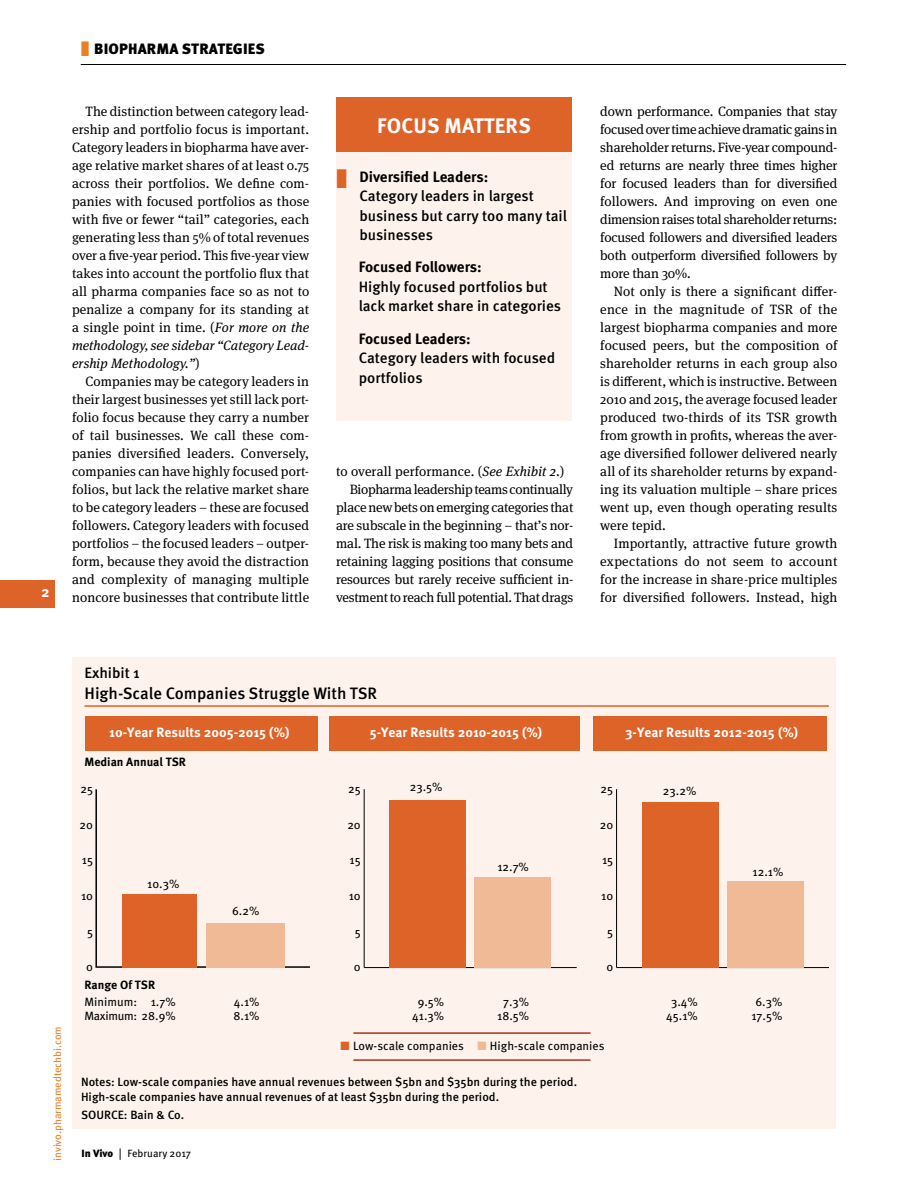
<style>
.page{position:relative;width:918px;height:1188px;background:#fff}
.page>*{position:absolute;margin:0;border:0;box-sizing:border-box;transform-origin:0 0}
.t1{font:700 21px "Meta OT";letter-spacing:.01em;color:#fff}
.t2{font:500 16.5px "Meta OT";color:#000}
.t3{font:500 15px/19.5px "Meta OT";color:#000}
.t4{font:700 15px "Meta OT";letter-spacing:-.005em;color:#000}
.t5{font:900 15px "Meta OT";letter-spacing:.01em;color:#000}
.t6{font:700 15px "Meta OT";color:#fff}
.t7{font:13.5px/18px "Meta Serif OT";letter-spacing:-.01em;color:#000;text-align:justify}
.t8{font:700 13.5px "Meta OT";color:#fff}
.t9{font:13.5px "Meta Serif OT";letter-spacing:.01em;color:#000}
.t10{font:500 12px/15px "Meta OT";color:#000}
.t11{font:12px "Meta OT";color:#000}
.t12{font:700 12px "Meta OT";color:#000}
.t13{font:12px "Meta OT";letter-spacing:-.025em;color:#000}
.t14{font:10.5px "Meta OT";letter-spacing:-.005em;color:#ea8024}
.t15{font:10.5px "Meta OT";color:#000}
.s1{color:#ea8024}
.s2{font-style:italic}
.s3{color:#de6328}
.s4{font-weight:700}
.s5{color:#f0ba97}
.s6{font-weight:900}
.s7{font-family:"FS Me"}
</style>
<div class="page">
<div style="left:0;top:580px;width:55px;height:28px;background:#de6328"></div>
<hr style="left:81px;top:64px;width:765px;height:1px;background:#000">
<div style="left:73px;top:657px;width:763px;height:471px;background:#fdf3ec"></div>
<hr style="left:85px;top:705px;width:744px;height:2px;background:#de6328">
<div style="left:85px;top:716px;width:232px;height:34px;background:#de6328"></div>
<div style="left:329px;top:716px;width:251px;height:34px;background:#de6328"></div>
<div style="left:593px;top:716px;width:234px;height:34px;background:#de6328"></div>
<hr style="left:97px;top:966px;width:213px;height:2px;background:#000">
<hr style="left:95px;top:789px;width:2px;height:179px;background:#000">
<div style="left:206px;top:923px;width:78px;height:45px;background:#f0ba97"></div>
<div style="left:122px;top:894px;width:75px;height:74px;background:#de6328"></div>
<hr style="left:364px;top:967px;width:213px;height:1px;background:#000">
<hr style="left:364px;top:789px;width:1px;height:179px;background:#000">
<div style="left:475px;top:877px;width:76px;height:91px;background:#f0ba97"></div>
<div style="left:390px;top:800px;width:76px;height:168px;background:#de6328"></div>
<hr style="left:617px;top:967px;width:212px;height:1px;background:#000">
<hr style="left:616px;top:789px;width:1px;height:179px;background:#000">
<div style="left:727px;top:881px;width:77px;height:87px;background:#f0ba97"></div>
<div style="left:642px;top:802px;width:77px;height:166px;background:#de6328"></div>
<hr style="left:353px;top:1059px;width:237px;height:2px;background:#ae3b25">
<hr style="left:353px;top:1032px;width:237px;height:2px;background:#ae3b25">
<div style="left:336px;top:152px;width:236px;height:268px;background:#fdf3ec"></div>
<div style="left:336px;top:98px;width:236px;height:54px;background:#de6328"></div>
<p class="t6" style="left:41px;top:583px;width:10px">2</p>
<p class="t5" style="left:81px;top:40px;width:186px"><span class="s1">❚</span> BIOPHARMA STRATEGIES</p>
<p class="t7" style="left:72px;top:102px;width:239px;text-indent:14px">The distinction between category lead&shy;ership and portfolio focus is important.<br>Category leaders in biopharma have aver&shy;age relative market shares of at least 0.75 across their portfolios. We define com&shy;panies with focused portfolios as those with five or fewer “tail” categories, each generating less than 5% of total revenues over a five-year period. This five-year view takes into account the portfolio flux that all pharma companies face so as not to penalize a company for its standing at a single point in time. (<span class="s2">For more on the methodology, see sidebar “Category Lead&shy;ership Methodology.”</span>)</p>
<p class="t7" style="left:72px;top:372px;width:239px;text-indent:14px">Companies may be category leaders in their largest businesses yet still lack port&shy;folio focus because they carry a number of tail businesses. We call these com&shy;panies diversified leaders. Conversely, companies can have highly focused port&shy;folios, but lack the relative market share to be category leaders – these are focused followers. Category leaders with focused portfolios – the focused leaders – outper&shy;form, because they avoid the distraction and complexity of managing multiple noncore businesses that contribute little</p>
<h1 class="t1" style="left:377px;top:113px;width:155px">FOCUS MATTERS</h1>
<p class="t3" style="left:360px;top:167px;width:209px;text-indent:-23px"><span class="s3">❚</span> <span class="s4">Diversified Leaders:<br></span>Category leaders in largest business but carry too many tail businesses</p>
<p class="t4" style="left:359px;top:258px;width:125px">Focused Followers:</p>
<p class="t3" style="left:359px;top:278px;width:204px">Highly focused portfolios but lack market share in categories</p>
<p class="t4" style="left:359px;top:330px;width:114px">Focused Leaders:</p>
<p class="t3" style="left:359px;top:349px;width:198px">Category leaders with focused portfolios</p>
<p class="t9" style="left:336px;top:463px;width:230px">to overall performance. (<span class="s2">See Exhibit 2</span>.)</p>
<p class="t7" style="left:350px;top:480px;width:225px">Biopharma leadership teams continually</p>
<p class="t7" style="left:336px;top:498px;width:239px">place new bets on emerging categories that</p>
<p class="t7" style="left:336px;top:516px;width:239px">are subscale in the beginning – that’s nor-</p>
<p class="t7" style="left:336px;top:534px;width:239px">mal. The risk is making too many bets and</p>
<p class="t7" style="left:336px;top:552px;width:239px">retaining lagging positions that consume</p>
<p class="t7" style="left:336px;top:570px;width:239px">resources but rarely receive sufficient in-</p>
<p class="t7" style="left:336px;top:588px;width:239px">vestment to reach full potential. That drags</p>
<p class="t7" style="left:600px;top:102px;width:239px">down performance. Companies that stay focused over time achieve dramatic gains in shareholder returns. Five-year compound&shy;ed returns are nearly three times higher for focused leaders than for diversified followers. And improving on even one dimension raises total shareholder returns: focused followers and diversified leaders both outperform diversified followers by more than 30%.</p>
<p class="t7" style="left:600px;top:282px;width:239px;text-indent:14px">Not only is there a significant differ&shy;ence in the magnitude of TSR of the largest biopharma companies and more focused peers, but the composition of shareholder returns in each group also is different, which is instructive. Between 2010 and 2015, the average focused leader produced two-thirds of its TSR growth from growth in profits, whereas the aver&shy;age diversified follower delivered nearly all of its shareholder returns by expand&shy;ing its valuation multiple – share prices went up, even though operating results were tepid.</p>
<p class="t7" style="left:600px;top:534px;width:239px;text-indent:14px">Importantly, attractive future growth expectations do not seem to account for the increase in share-price multiples for diversified followers. Instead, high</p>
<p class="t14" style="left:51px;top:1161px;width:136px;rotate:-90deg">invivo.pharmamedtechbi.com</p>
<p class="t3" style="left:85px;top:664px;width:57px">Exhibit 1</p>
<p class="t2" style="left:85px;top:684px;width:294px">High-Scale Companies Struggle With TSR</p>
<p class="t8" style="left:109px;top:724px;width:182px">10-Year Results 2005-2015 (%)</p>
<p class="t12" style="left:84px;top:755px;width:103px">Median Annual TSR</p>
<p class="t8" style="left:370px;top:724px;width:174px">5-Year Results 2010-2015 (%)</p>
<p class="t8" style="left:625px;top:724px;width:174px">3-Year Results 2012-2015 (%)</p>
<p class="t11" style="left:80px;top:782px;width:14px">25</p>
<p class="t11" style="left:348px;top:782px;width:14px">25</p>
<p class="t11" style="left:410px;top:780px;width:34px">23.5%</p>
<p class="t11" style="left:663px;top:783px;width:35px">23.2%</p>
<p class="t11" style="left:601px;top:782px;width:14px">25</p>
<p class="t11" style="left:80px;top:817px;width:15px">20</p>
<p class="t11" style="left:347px;top:817px;width:15px">20</p>
<p class="t11" style="left:600px;top:817px;width:15px">20</p>
<p class="t11" style="left:82px;top:853px;width:13px">15</p>
<p class="t11" style="left:350px;top:853px;width:13px">15</p>
<p class="t11" style="left:602px;top:853px;width:13px">15</p>
<p class="t11" style="left:497px;top:860px;width:33px">12.7%</p>
<p class="t11" style="left:753px;top:865px;width:32px">12.1%</p>
<p class="t11" style="left:147px;top:877px;width:34px">10.3%</p>
<p class="t11" style="left:81px;top:889px;width:14px">10</p>
<p class="t11" style="left:349px;top:889px;width:14px">10</p>
<p class="t11" style="left:601px;top:889px;width:14px">10</p>
<p class="t11" style="left:232px;top:904px;width:29px">6.2%</p>
<p class="t11" style="left:87px;top:924px;width:7px">5</p>
<p class="t11" style="left:355px;top:924px;width:7px">5</p>
<p class="t11" style="left:607px;top:924px;width:7px">5</p>
<p class="t11" style="left:86px;top:960px;width:8px">0</p>
<p class="t11" style="left:354px;top:960px;width:8px">0</p>
<p class="t11" style="left:606px;top:960px;width:8px">0</p>
<p class="t12" style="left:84px;top:977px;width:72px">Range Of TSR</p>
<p class="t11" style="left:84px;top:995px;width:93px">Minimum: 1.7%</p>
<p class="t11" style="left:234px;top:995px;width:27px">4.1%</p>
<p class="t11" style="left:418px;top:995px;width:28px">9.5%</p>
<p class="t11" style="left:503px;top:995px;width:28px">7.3%</p>
<p class="t11" style="left:671px;top:995px;width:28px">3.4%</p>
<p class="t11" style="left:755px;top:995px;width:29px">6.3%</p>
<p class="t13" style="left:84px;top:1009px;width:93px">Maximum: 28.9%</p>
<p class="t11" style="left:233px;top:1009px;width:28px">8.1%</p>
<p class="t11" style="left:412px;top:1009px;width:34px">41.3%</p>
<p class="t11" style="left:497px;top:1009px;width:34px">18.5%</p>
<p class="t11" style="left:666px;top:1009px;width:33px">45.1%</p>
<p class="t11" style="left:751px;top:1009px;width:32px">17.5%</p>
<p class="t11" style="left:341px;top:1038px;width:266px"><span class="s3">■</span> Low-scale companies <span class="s5">■</span> High-scale companies</p>
<p class="t10" style="left:81px;top:1074px;width:498px">Notes: Low-scale companies have annual revenues between $5bn and $35bn during the period.<br>High-scale companies have annual revenues of at least $35bn during the period.</p>
<p class="t10" style="left:81px;top:1107px;width:105px">SOURCE: Bain &amp; Co.</p>
<p class="t15" style="left:82px;top:1147px;width:111px"><span class="s6">In Vivo</span> <span class="s7">|</span> February 2017</p>
</div>
